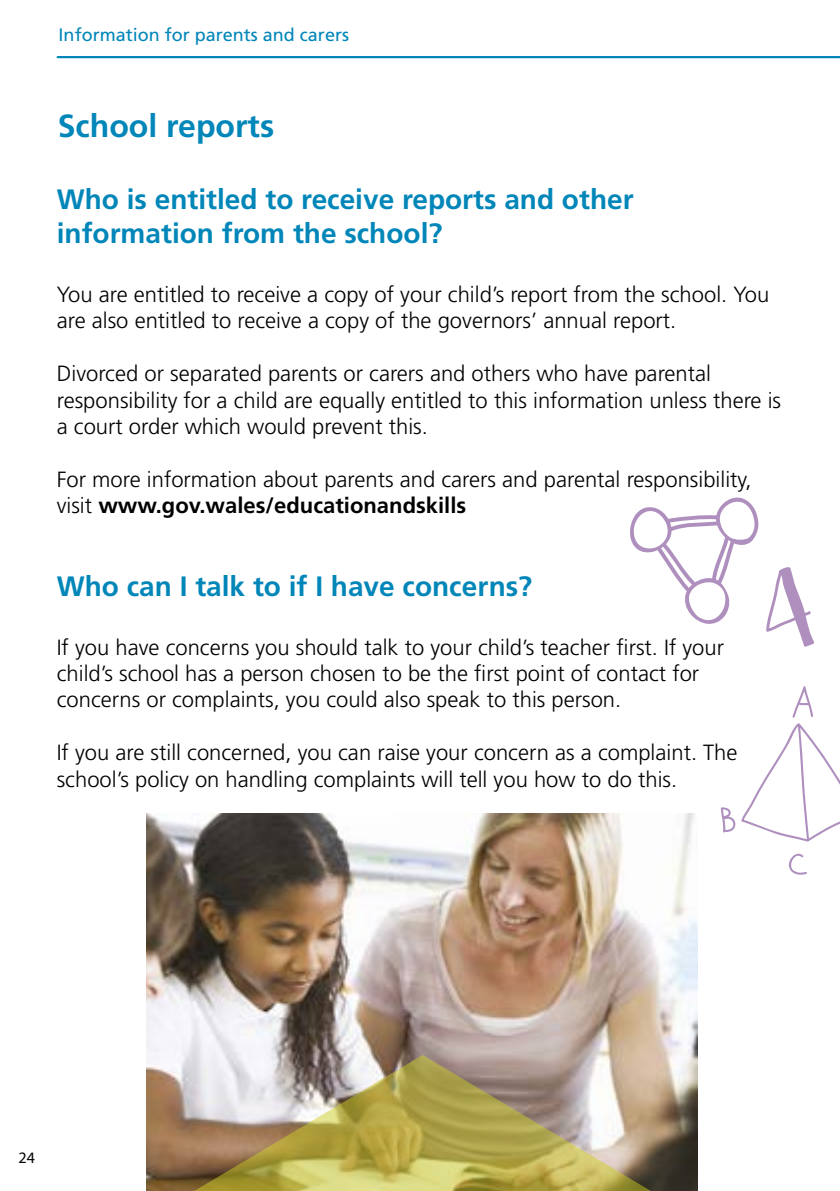
<style>
.page{position:relative;width:840px;height:1191px;background:#fff}
.page>*{position:absolute;margin:0;border:0;box-sizing:border-box;transform-origin:0 0}
.t1{font:700 32px "Frutiger LT Std";color:#0086b8}
.t2{font:700 28px/33.6px "Frutiger LT Std";color:#0086b8}
.t3{font:300 22px/26.4px "Frutiger LT Std";color:#000}
.t4{font:18px "Frutiger LT Std";color:#0086b8}
.t5{font:16px "Myriad Pro";color:#000}
.s1{font-weight:700}
</style>
<div class="page">
<hr style="left:57px;top:56px;width:782px;height:2px;background:#0086b8">
<img style="left:146px;top:814px;width:551px;height:241px">
<img style="left:146px;top:1055px;width:552px;height:136px">
<svg style="left:766px;top:567px;width:47px;height:79px"></svg>
<svg style="left:630px;top:497px;width:128px;height:127px"></svg>
<svg style="left:788px;top:853px;width:19px;height:22px"></svg>
<svg style="left:720px;top:686px;width:119px;height:155px"></svg>
<p class="t4" style="left:59px;top:24px;width:292px">Information for parents and carers</p>
<p class="t1" style="left:58px;top:107px;width:218px">School reports</p>
<p class="t2" style="left:57px;top:183px;width:578px">Who is entitled to receive reports and other information from the school?</p>
<p class="t3" style="left:57px;top:281px;width:713px">You are entitled to receive a copy of your child’s report from the school. You are also entitled to receive a copy of the governors’ annual report.</p>
<p class="t3" style="left:57px;top:361px;width:725px">Divorced or separated parents or carers and others who have parental responsibility for a child are equally entitled to this information unless there is a court order which would prevent this.</p>
<p class="t3" style="left:57px;top:466px;width:695px">For more information about parents and carers and parental responsibility, visit <span class="s1">www.gov.wales/educationandskills</span></p>
<p class="t2" style="left:57px;top:569px;width:477px">Who can I talk to if I have concerns?</p>
<p class="t3" style="left:57px;top:634px;width:668px">If you have concerns you should talk to your child’s teacher first. If your child’s school has a person chosen to be the first point of contact for concerns or complaints, you could also speak to this person.</p>
<p class="t3" style="left:57px;top:739px;width:682px">If you are still concerned, you can raise your concern as a complaint. The school’s policy on handling complaints will tell you how to do this.</p>
<p class="t5" style="left:18px;top:1147px;width:18px">24</p>
</div>
